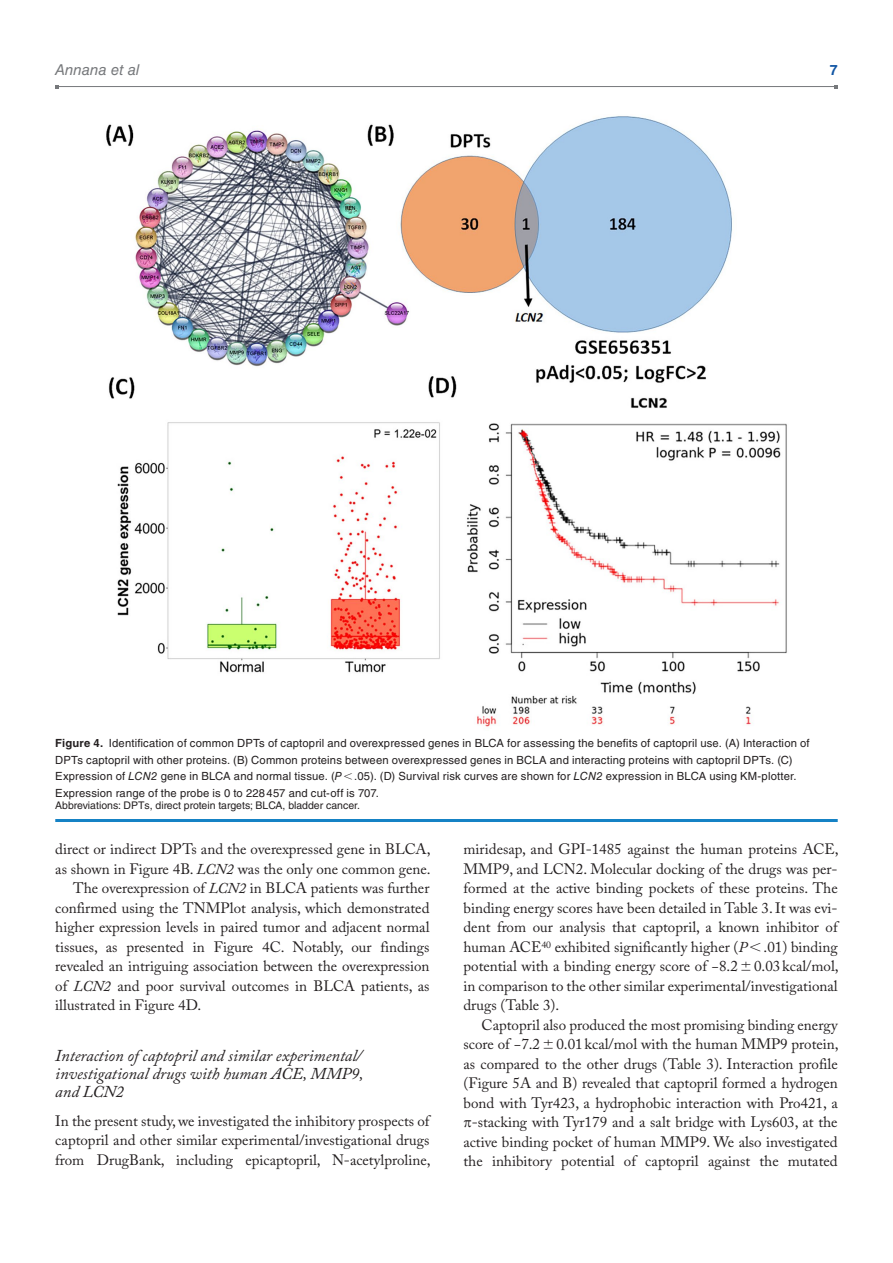
<style>
.page{position:relative;width:893px;height:1263px;background:#fff}
.page>*{position:absolute;margin:0;border:0;box-sizing:border-box;transform-origin:0 0}
.t1{font:italic 16.5px/18px "Adobe Caslon Pro";color:#231f20;text-align:justify}
.t2{font:15px/19.5px "Adobe Caslon Pro";color:#231f20;text-align:justify}
.t3{font:italic 15px "Helvetica LT Std";color:#76787b}
.t4{font:700 14.25px "Helvetica LT Std";color:#1055a4}
.t5{font:11.25px/16.5px "Helvetica LT Std";letter-spacing:.015em;color:#231f20}
.t6{font:10.5px "Helvetica LT Std";color:#231f20}
.s1{font-weight:700}
.s2{font-style:italic}
</style>
<div class="page">
<hr style="left:57px;top:86px;width:779px;height:1px;background:#76787b">
<hr style="left:55px;top:819px;width:783px;height:3px;background:#1582c5">
<img style="left:106px;top:116px;width:681px;height:611px">
<p class="t3" style="left:55px;top:61px;width:86px">Annana et al</p>
<p class="t4" style="left:830px;top:61px;width:9px">7</p>
<p class="t5" style="left:55px;top:735px;width:756px"><span class="s1">Figure 4.</span> Identification of common DPTs of captopril and overexpressed genes in BLCA for assessing the benefits of captopril use. (A) Interaction of DPTs captopril with other proteins. (B) Common proteins between overexpressed genes in BCLA and interacting proteins with captopril DPTs. (C)<br>Expression of <span class="s2">LCN2</span> gene in BLCA and normal tissue. (<span class="s2">P</span> .05). (D) Survival risk curves are shown for <span class="s2">LCN2</span> expression in BLCA using KM-plotter.<br>Expression range of the probe is 0 to 228457 and cut-off is 707.</p>
<p class="t6" style="left:55px;top:799px;width:306px">Abbreviations: DPTs, direct protein targets; BLCA, bladder cancer.</p>
<p class="t2" style="left:55px;top:839px;width:377px">direct or indirect DPTs and the overexpressed gene in BLCA,</p>
<p class="t2" style="left:55px;top:859px;width:377px">as shown in Figure 4B. <span class="s2">LCN2</span> was the only one common gene.</p>
<p class="t2" style="left:73px;top:878px;width:358px">The overexpression of <span class="s2">LCN2</span> in BLCA patients was further</p>
<p class="t2" style="left:55px;top:898px;width:376px">confirmed using the TNMPlot analysis, which demonstrated</p>
<p class="t2" style="left:55px;top:917px;width:376px">higher expression levels in paired tumor and adjacent normal</p>
<p class="t2" style="left:55px;top:937px;width:376px">tissues, as presented in Figure 4C. Notably, our findings</p>
<p class="t2" style="left:55px;top:956px;width:376px">revealed an intriguing association between the overexpression</p>
<p class="t2" style="left:55px;top:976px;width:376px">of <span class="s2">LCN2</span> and poor survival outcomes in BLCA patients, as</p>
<p class="t2" style="left:55px;top:995px;width:148px">illustrated in Figure 4D.</p>
<p class="t1" style="left:55px;top:1047px;width:310px">Interaction of captopril and similar experimental/ investigational drugs with human ACE, MMP9, and LCN2</p>
<p class="t2" style="left:55px;top:1111px;width:377px">In the present study, we investigated the inhibitory prospects of captopril and other similar experimental/investigational drugs from DrugBank, including epicaptopril, N-acetylproline,</p>
<p class="t2" style="left:463px;top:839px;width:377px">miridesap, and GPI-1485 against the human proteins ACE, MMP9, and LCN2. Molecular docking of the drugs was per&shy;formed at the active binding pockets of these proteins. The binding energy scores have been detailed in Table 3. It was evi&shy;dent from our analysis that captopril, a known inhibitor of human ACE<sup>40</sup> exhibited significantly higher (<span class="s2">P</span> .01) binding potential with a binding energy score of −8.2 0.03kcal/mol, in comparison to the other similar experimental/investigational drugs (Table 3).</p>
<p class="t2" style="left:463px;top:1015px;width:377px;text-align:right">Captopril also produced the most promising binding energy score of −7.2 0.01kcal/mol with the human MMP9 protein, as compared to the other drugs (Table 3). Interaction profile (Figure 5A and B) revealed that captopril formed a hydrogen bond with Tyr423, a hydrophobic interaction with Pro421, a -stacking with Tyr179 and a salt bridge with Lys603, at the active binding pocket of human MMP9. We also investigated the inhibitory potential of captopril against the mutated</p>
</div>
